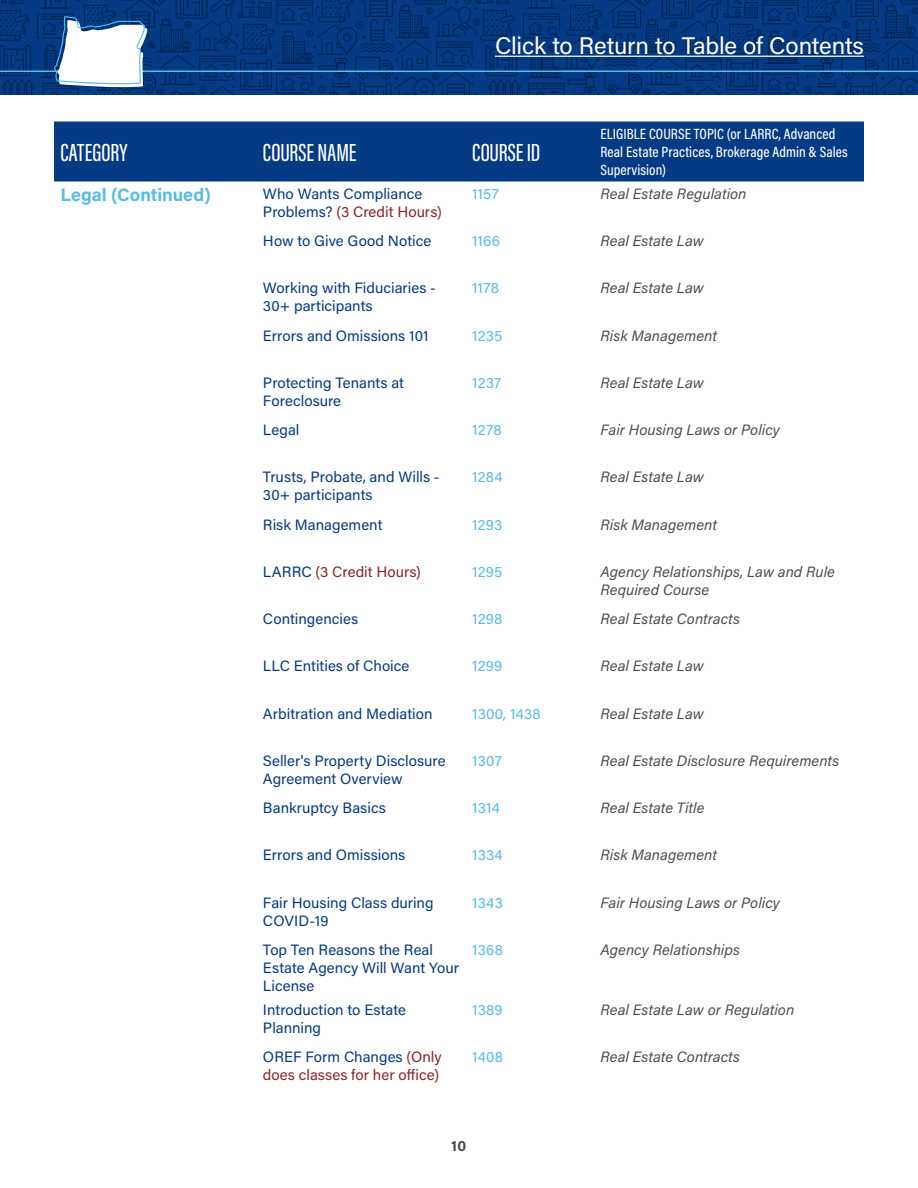
<style>
.page{position:relative;width:918px;height:1188px;background:#fff}
.page>*{position:absolute;margin:0;border:0;box-sizing:border-box;transform-origin:0 0}
.t1{font:500 25.5px "Acumin Pro Extra Cond";letter-spacing:-.005em;color:#fff}
.t2{font:24px "Acumin Pro";letter-spacing:-.01em;color:#fff}
.t3{font:700 18px "Acumin Pro";color:#59bbeb}
.t4{font:15px/18px "Acumin Pro";color:#053b84}
.t5{font:italic 15px/18px "Acumin Pro";color:#4d4d4f}
.t6{font:500 15px/18px "Acumin Pro Cond";letter-spacing:.005em;color:#fff}
.t7{font:15px "Acumin Pro";letter-spacing:.015em;color:#59bbeb}
.t8{font:15px/18px "Acumin Pro";letter-spacing:.005em;color:#8a2628}
.t9{font:700 15px "Acumin Pro";color:#4d4d4f}
.s1{color:#8a2628}
.s2{color:#053b84}
</style>
<div class="page">
<div style="left:54px;top:122px;width:810px;height:59px;background:#053b84"></div>
<svg style="left:41px;top:0;width:486px;height:94px;background:#04367a"></svg>
<svg style="left:0;top:0;width:41px;height:94px;background:#04377b"></svg>
<svg style="left:527px;top:0;width:391px;height:94px;background:#05377b"></svg>
<hr style="left:0;top:71px;width:918px;height:1px;background:#59bbeb">
<hr style="left:495px;top:56px;width:369px;height:1px;background:#fff">
<svg style="left:53px;top:16px;width:95px;height:73px"></svg>
<h2 class="t2" style="left:495px;top:29px;width:370px">Click to Return to Table of Contents</h2>
<h1 class="t1" style="left:60px;top:137px;width:68px">CATEGORY</h1>
<h1 class="t1" style="left:263px;top:137px;width:95px">COURSE NAME</h1>
<h1 class="t1" style="left:472px;top:137px;width:69px">COURSE ID</h1>
<p class="t6" style="left:600px;top:125px;width:249px">ELIGIBLE COURSE TOPIC (or LARRC, Advanced<br>Real Estate Practices, Brokerage Admin &amp; Sales<br>Supervision)</p>
<p class="t3" style="left:60px;top:182px;width:152px">Legal (Continued)</p>
<p class="t4" style="left:263px;top:184px;width:180px">Who Wants Compliance<br>Problems? <span class="s1">(3 Credit Hours)</span></p>
<p class="t7" style="left:472px;top:183px;width:28px">1157</p>
<p class="t5" style="left:600px;top:184px;width:148px">Real Estate Regulation</p>
<p class="t4" style="left:263px;top:231px;width:170px">How to Give Good Notice</p>
<p class="t7" style="left:472px;top:231px;width:29px">1166</p>
<p class="t5" style="left:600px;top:231px;width:105px">Real Estate Law</p>
<p class="t4" style="left:263px;top:279px;width:174px">Working with Fiduciaries -<br>30+ participants</p>
<p class="t7" style="left:472px;top:278px;width:28px">1178</p>
<p class="t5" style="left:600px;top:279px;width:105px">Real Estate Law</p>
<p class="t4" style="left:263px;top:326px;width:167px">Errors and Omissions 101</p>
<p class="t7" style="left:472px;top:325px;width:32px">1235</p>
<p class="t5" style="left:600px;top:326px;width:118px">Risk Management</p>
<p class="t4" style="left:263px;top:373px;width:143px">Protecting Tenants at<br>Foreclosure</p>
<p class="t7" style="left:472px;top:372px;width:31px">1237</p>
<p class="t5" style="left:600px;top:373px;width:105px">Real Estate Law</p>
<p class="t4" style="left:263px;top:420px;width:38px">Legal</p>
<p class="t7" style="left:472px;top:420px;width:31px">1278</p>
<p class="t5" style="left:600px;top:420px;width:181px">Fair Housing Laws or Policy</p>
<p class="t4" style="left:263px;top:468px;width:178px">Trusts, Probate, and Wills -<br>30+ participants</p>
<p class="t7" style="left:472px;top:467px;width:32px">1284</p>
<p class="t5" style="left:600px;top:468px;width:105px">Real Estate Law</p>
<p class="t4" style="left:263px;top:515px;width:121px">Risk Management</p>
<p class="t7" style="left:472px;top:514px;width:32px">1293</p>
<p class="t5" style="left:600px;top:515px;width:118px">Risk Management</p>
<p class="t8" style="left:263px;top:562px;width:160px"><span class="s2">LARRC</span> (3 Credit Hours)</p>
<p class="t7" style="left:472px;top:561px;width:32px">1295</p>
<p class="t5" style="left:600px;top:562px;width:236px">Agency Relationships, Law and Rule<br>Required Course</p>
<p class="t4" style="left:263px;top:609px;width:97px">Contingencies</p>
<p class="t7" style="left:472px;top:609px;width:32px">1298</p>
<p class="t5" style="left:600px;top:609px;width:141px">Real Estate Contracts</p>
<p class="t4" style="left:263px;top:657px;width:148px">LLC Entities of Choice</p>
<p class="t7" style="left:472px;top:656px;width:32px">1299</p>
<p class="t5" style="left:600px;top:657px;width:105px">Real Estate Law</p>
<p class="t4" style="left:263px;top:704px;width:171px">Arbitration and Mediation</p>
<p class="t7" style="left:472px;top:703px;width:70px">1300, 1438</p>
<p class="t5" style="left:600px;top:704px;width:105px">Real Estate Law</p>
<p class="t4" style="left:263px;top:751px;width:184px">Seller's Property Disclosure<br>Agreement Overview</p>
<p class="t7" style="left:472px;top:750px;width:31px">1307</p>
<p class="t5" style="left:600px;top:751px;width:240px">Real Estate Disclosure Requirements</p>
<p class="t4" style="left:263px;top:798px;width:124px">Bankruptcy Basics</p>
<p class="t7" style="left:472px;top:798px;width:29px">1314</p>
<p class="t5" style="left:600px;top:798px;width:105px">Real Estate Title</p>
<p class="t4" style="left:263px;top:846px;width:144px">Errors and Omissions</p>
<p class="t7" style="left:472px;top:845px;width:32px">1334</p>
<p class="t5" style="left:600px;top:846px;width:118px">Risk Management</p>
<p class="t4" style="left:263px;top:893px;width:172px">Fair Housing Class during<br>COVID-19</p>
<p class="t7" style="left:472px;top:892px;width:32px">1343</p>
<p class="t5" style="left:600px;top:893px;width:181px">Fair Housing Laws or Policy</p>
<p class="t4" style="left:263px;top:940px;width:198px">Top Ten Reasons the Real<br>Estate Agency Will Want Your<br>License</p>
<p class="t7" style="left:472px;top:939px;width:32px">1368</p>
<p class="t5" style="left:600px;top:940px;width:141px">Agency Relationships</p>
<p class="t4" style="left:263px;top:1000px;width:145px">Introduction to Estate<br>Planning</p>
<p class="t7" style="left:472px;top:999px;width:32px">1389</p>
<p class="t5" style="left:600px;top:1000px;width:195px">Real Estate Law or Regulation</p>
<p class="t8" style="left:263px;top:1047px;width:180px"><span class="s2">OREF Form Changes</span> (Only does classes for her office)</p>
<p class="t7" style="left:472px;top:1047px;width:32px">1408</p>
<p class="t5" style="left:600px;top:1047px;width:141px">Real Estate Contracts</p>
<p class="t9" style="left:451px;top:1135px;width:17px">10</p>
</div>
